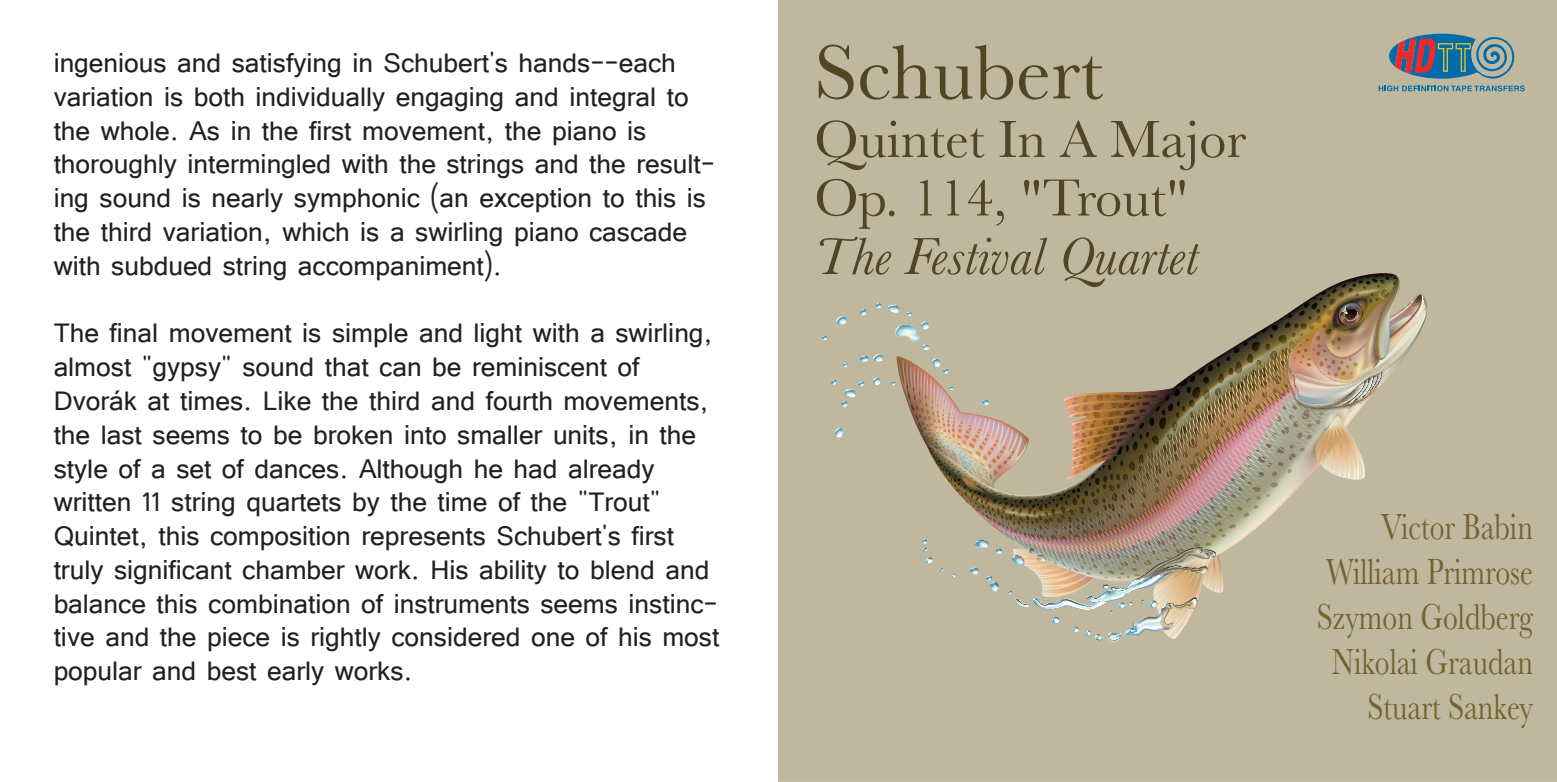
<style>
.page{position:relative;width:1557px;height:782px;background:#fff}
.page>*{position:absolute;margin:0;border:0;box-sizing:border-box;transform-origin:0 0}
.t1{font:79.65px "Baskerville";color:#514526}
.t2{font:54.23px/58.5px "Baskerville";color:#514526}
.t3{font:italic 54.23px "Baskerville";color:#514526}
.t4{font:37.57px/45.2px "Baskerville";color:#756330;text-align:right;scale:.78 1}
.t5{font:33.75px/33.8px "Tunga";color:#231f20}
</style>
<div class="page">
<svg style="left:778px;top:0;width:778px;height:781px;fill:#c0b89e"></svg>
<p class="t5" style="left:54px;top:44px;width:663px">ingenious and satisfying in Schubert's hands--each variation is both individually engaging and integral to the whole. As in the first movement, the piano is thoroughly intermingled with the strings and the result&shy;ing sound is nearly symphonic (an exception to this is the third variation, which is a swirling piano cascade with subdued string accompaniment).</p>
<p class="t5" style="left:54px;top:314px;width:667px">The final movement is simple and light with a swirling, almost "gypsy" sound that can be reminiscent of Dvorák at times. Like the third and fourth movements, the last seems to be broken into smaller units, in the style of a set of dances. Although he had already written 11 string quartets by the time of the "Trout" Quintet, this composition represents Schubert's first truly significant chamber work. His ability to blend and balance this combination of instruments seems instinc&shy;tive and the piece is rightly considered one of his most popular and best early works.</p>
<h1 class="t1" style="left:814px;top:22px;width:291px">Schubert</h1>
<h2 class="t2" style="left:814px;top:111px;width:433px">Quintet In A Major<br>Op. 114, "Trout"</h2>
<h2 class="t3" style="left:814px;top:220px;width:385px">The Festival Quartet</h2>
<p class="t4" style="left:1316px;top:504px;width:279px">Victor Babin<br>William Primrose<br>Szymon Goldberg<br>Nikolai Graudan<br>Stuart Sankey</p>
</div>
